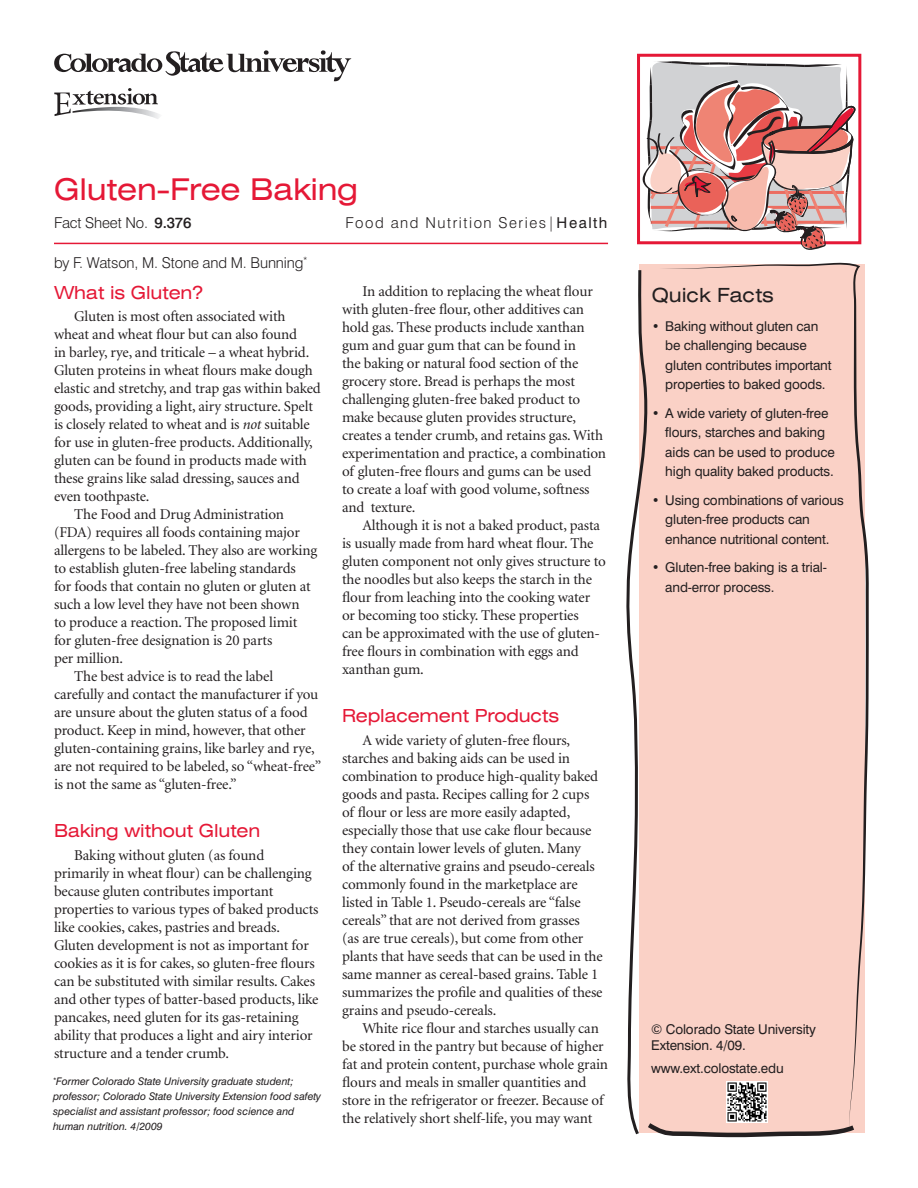
<style>
.page{position:relative;width:918px;height:1188px;background:#fff}
.page>*{position:absolute;margin:0;border:0;box-sizing:border-box;transform-origin:0 0}
.t1{font:expanded 30px "Swiss 721 BT";letter-spacing:-.01em;color:#e51836}
.QF_subhead{font:expanded 19.5px "Swiss 721 BT";color:#231f20}
.subhead_1{font:expanded 18px "Swiss 721 BT";letter-spacing:-.01em;color:#e51836}
.body{font:15px/18px "Minion";letter-spacing:-.01em;color:#231f20}
.author{font:300 15px "Swiss 721 BT";letter-spacing:-.01em;color:#231f20}
.series___category{font:300 15px "Swiss 721 BT";letter-spacing:.1em;color:#231f20}
.series___category-2{font:300 15px "Swiss 721 BT";letter-spacing:-.01em;color:#231f20}
.QF_text_bulleted{font:13.5px/19.5px "Swiss 721 BT";letter-spacing:-.01em;color:#231f20}
.copyright{font:13.5px/16.5px "Swiss 721 BT";letter-spacing:-.01em;color:#231f20}
.Web_address{font:13.5px "Swiss 721 BT";letter-spacing:-.01em;color:#231f20}
.author_info{font:italic 10.5px/15px "Swiss 721 BT";color:#231f20}
.s1{font-weight:500}
.s2{font-weight:400}
.s3{font-style:italic}
</style>
<div class="page">
<hr style="left:54px;top:243px;width:554px;height:1px;background:#e51836">
<svg style="left:54px;top:88px;width:106px;height:31px"></svg>
<svg style="left:54px;top:50px;width:297px;height:31px"></svg>
<div style="left:637px;top:54px;width:224px;height:190px;border:3px solid #e51836"></div>
<svg style="left:659px;top:263px;width:210px;height:868px;fill:#fad1c6"></svg>
<svg style="left:626px;top:267px;width:233px;height:871px;background:#f5cfc5"></svg>
<svg style="left:637px;top:61px;width:223px;height:189px"></svg>
<img style="left:727px;top:1082px;width:40px;height:41px">
<p class="t1" style="left:54px;top:171px;width:306px">Gluten-Free Baking</p>
<p class="series___category-2" style="left:54px;top:214px;width:139px">Fact Sheet No. <span class="s1">9.376</span></p>
<p class="series___category" style="left:346px;top:214px;width:263px">Food and Nutrition Series|<span class="s2">Health</span></p>
<p class="author" style="left:54px;top:254px;width:255px">by F. Watson, M. Stone and M. Bunning<sup>*</sup></p>
<p class="subhead_1" style="left:54px;top:282px;width:151px">What is Gluten?</p>
<p class="body" style="left:54px;top:308px;width:268px;text-indent:20px">Gluten is most often associated with wheat and wheat flour but can also found<br>in barley, rye, and triticale – a wheat hybrid.<br>Gluten proteins in wheat flours make dough elastic and stretchy, and trap gas within baked goods, providing a light, airy structure. Spelt is closely related to wheat and is <span class="s3">not</span> suitable for use in gluten-free products. Additionally, gluten can be found in products made with these grains like salad dressing, sauces and even toothpaste.</p>
<p class="body" style="left:54px;top:506px;width:265px;text-indent:20px">The Food and Drug Administration (FDA) requires all foods containing major allergens to be labeled. They also are working to establish gluten-free labeling standards<br>for foods that contain no gluten or gluten at such a low level they have not been shown<br>to produce a reaction. The proposed limit for gluten-free designation is 20 parts<br>per million.</p>
<p class="body" style="left:54px;top:668px;width:269px;text-indent:20px">The best advice is to read the label carefully and contact the manufacturer if you are unsure about the gluten status of a food product. Keep in mind, however, that other gluten-containing grains, like barley and rye, are not required to be labeled, so “wheat-free” is not the same as “gluten-free.”</p>
<p class="subhead_1" style="left:54px;top:820px;width:208px">Baking without Gluten</p>
<p class="body" style="left:54px;top:847px;width:266px;text-indent:20px">Baking without gluten (as found primarily in wheat flour) can be challenging because gluten contributes important properties to various types of baked products like cookies, cakes, pastries and breads.<br>Gluten development is not as important for cookies as it is for cakes, so gluten-free flours can be substituted with similar results. Cakes and other types of batter-based products, like pancakes, need gluten for its gas-retaining ability that produces a light and airy interior structure and a tender crumb.</p>
<p class="body" style="left:342px;top:283px;width:266px;text-indent:20px">In addition to replacing the wheat flour with gluten-free flour, other additives can hold gas. These products include xanthan gum and guar gum that can be found in<br>the baking or natural food section of the grocery store. Bread is perhaps the most challenging gluten-free baked product to make because gluten provides structure, creates a tender crumb, and retains gas. With experimentation and practice, a combination of gluten-free flours and gums can be used to create a loaf with good volume, softness and texture.</p>
<p class="body" style="left:342px;top:517px;width:265px;text-indent:20px">Although it is not a baked product, pasta is usually made from hard wheat flour. The gluten component not only gives structure to the noodles but also keeps the starch in the flour from leaching into the cooking water or becoming too sticky. These properties<br>can be approximated with the use of gluten&shy;free flours in combination with eggs and xanthan gum.</p>
<p class="subhead_1" style="left:342px;top:705px;width:218px">Replacement Products</p>
<p class="body" style="left:342px;top:732px;width:262px;text-indent:20px">A wide variety of gluten-free flours, starches and baking aids can be used in combination to produce high-quality baked goods and pasta. Recipes calling for 2 cups of flour or less are more easily adapted, especially those that use cake flour because they contain lower levels of gluten. Many<br>of the alternative grains and pseudo-cereals commonly found in the marketplace are listed in Table 1. Pseudo-cereals are “false cereals” that are not derived from grasses<br>(as are true cereals), but come from other plants that have seeds that can be used in the same manner as cereal-based grains. Table 1 summarizes the profile and qualities of these grains and pseudo-cereals.</p>
<p class="body" style="left:342px;top:1020px;width:268px;text-indent:20px">White rice flour and starches usually can be stored in the pantry but because of higher fat and protein content, purchase whole grain flours and meals in smaller quantities and store in the refrigerator or freezer. Because of the relatively short shelf-life, you may want</p>
<p class="author_info" style="left:53px;top:1074px;width:270px"><sup>*</sup>Former Colorado State University graduate student; professor; Colorado State University Extension food safety specialist and assistant professor; food science and human nutrition. 4/2009</p>
<p class="QF_subhead" style="left:652px;top:284px;width:124px">Quick Facts</p>
<p class="QF_text_bulleted" style="left:665px;top:316px;width:168px;text-indent:-14px">• Baking without gluten can be challenging because gluten contributes important properties to baked goods.</p>
<p class="QF_text_bulleted" style="left:665px;top:403px;width:171px;text-indent:-14px">• A wide variety of gluten-free flours, starches and baking aids can be used to produce high quality baked products.</p>
<p class="QF_text_bulleted" style="left:665px;top:490px;width:180px;text-indent:-14px">• Using combinations of various gluten-free products can enhance nutritional content.</p>
<p class="QF_text_bulleted" style="left:665px;top:558px;width:163px;text-indent:-14px">• Gluten-free baking is a trial&shy;and-error process.</p>
<p class="copyright" style="left:651px;top:1020px;width:166px">© Colorado State University<br>Extension. 4/09.</p>
<p class="Web_address" style="left:651px;top:1060px;width:134px">www.ext.colostate.edu</p>
</div>
